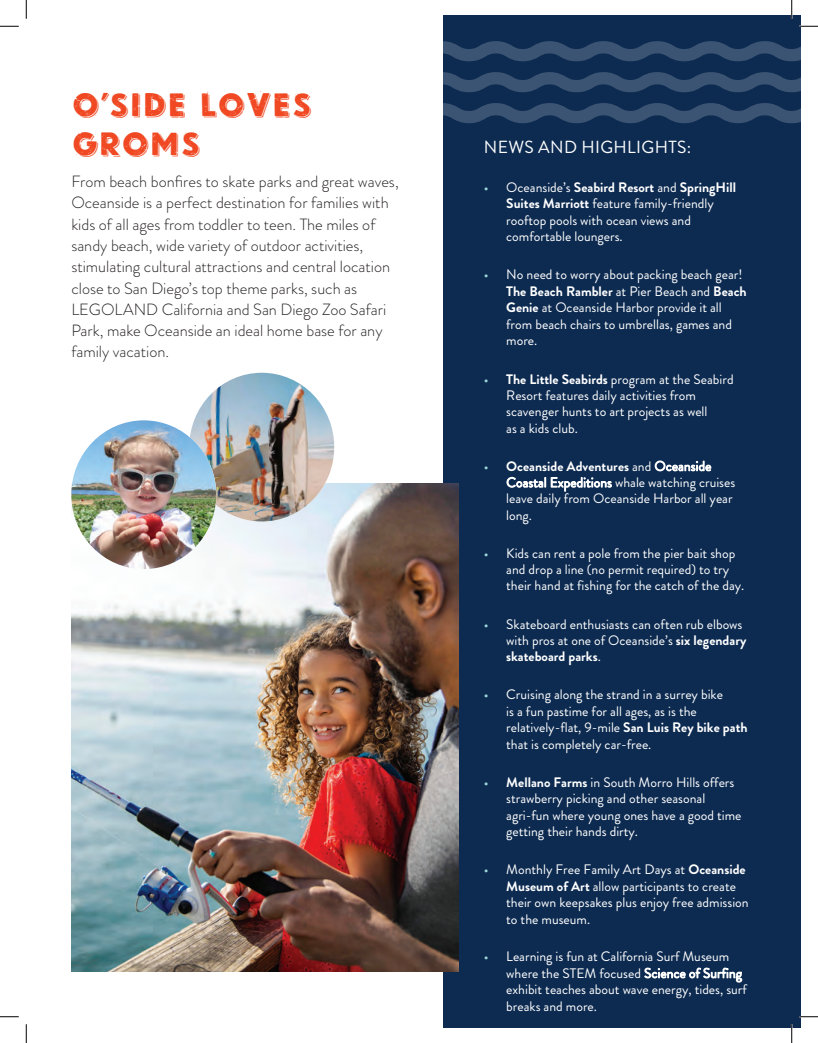
<style>
.page{position:relative;width:818px;height:1043px;background:#fff}
.page>*{position:absolute;margin:0;border:0;box-sizing:border-box;transform-origin:0 0}
.t1{font:32.5px/39px "Newcastle Combined Rusty";color:#f04822}
.t2{font:17.5px "Brandon Grotesque";letter-spacing:.02em;color:#fff}
.t3{font:300 16.25px/21.2px "Brandon Grotesque";color:#231f20}
.t4{font:13.75px/16.5px "Brandon Grotesque";color:#fff}
.s1{color:#9dd8d9}
.s2{font-weight:700}
</style>
<div class="page">
<div style="left:442px;top:15px;width:358px;height:1013px;background:#0d2b51"></div>
<svg style="left:442px;top:40px;width:358px;height:21px"></svg>
<svg style="left:442px;top:71px;width:358px;height:21px"></svg>
<svg style="left:442px;top:102px;width:358px;height:21px"></svg>
<img style="left:71px;top:483px;width:387px;height:488px">
<img style="left:194px;top:373px;width:140px;height:148px">
<img style="left:71px;top:420px;width:145px;height:149px">
<svg style="left:0;top:25px;width:19px;height:2px"></svg>
<svg style="left:799px;top:25px;width:19px;height:2px"></svg>
<svg style="left:0;top:1016px;width:19px;height:1px"></svg>
<svg style="left:799px;top:1015px;width:19px;height:2px"></svg>
<svg style="left:25px;top:0;width:2px;height:19px"></svg>
<svg style="left:25px;top:1024px;width:2px;height:18px"></svg>
<svg style="left:790px;top:0;width:2px;height:19px"></svg>
<svg style="left:790px;top:1024px;width:2px;height:18px"></svg>
<h1 class="t1" style="left:71px;top:85px;width:242px">O’SIDE LOVES<br>GROMS</h1>
<p class="t3" style="left:71px;top:171px;width:329px">From beach bonfires to skate parks and great waves, Oceanside is a perfect destination for families with kids of all ages from toddler to teen. The miles of sandy beach, wide variety of outdoor activities, stimulating cultural attractions and central location close to San Diego’s top theme parks, such as LEGOLAND California and San Diego Zoo Safari Park, make Oceanside an ideal home base for any family vacation.</p>
<p class="t2" style="left:484px;top:135px;width:209px">NEWS AND HIGHLIGHTS:</p>
<p class="t4" style="left:506px;top:179px;width:231px;text-indent:-22px"><span class="s1">•</span> Oceanside’s <span class="s2">Seabird Resort</span> and <span class="s2">SpringHill Suites Marriott</span> feature family-friendly rooftop pools with ocean views and comfortable loungers.</p>
<p class="t4" style="left:506px;top:267px;width:242px;text-indent:-22px"><span class="s1">•</span> No need to worry about packing beach gear!<br><span class="s2">The Beach Rambler</span> at Pier Beach and <span class="s2">Beach Genie</span> at Oceanside Harbor provide it all from beach chairs to umbrellas, games and more.</p>
<p class="t4" style="left:506px;top:371px;width:229px;text-indent:-22px"><span class="s1">•</span> <span class="s2">The Little Seabirds</span> program at the Seabird Resort features daily activities from scavenger hunts to art projects as well<br>as a kids club.</p>
<p class="t4" style="left:506px;top:458px;width:230px;text-indent:-22px"><span class="s1">•</span> <span class="s2">Oceanside Adventures</span> and Oceanside<br>Coastal Expeditions whale watching cruises leave daily from Oceanside Harbor all year long.</p>
<p class="t4" style="left:506px;top:545px;width:239px;text-indent:-22px"><span class="s1">•</span> Kids can rent a pole from the pier bait shop and drop a line (no permit required) to try their hand at fishing for the catch of the day.</p>
<p class="t4" style="left:506px;top:616px;width:242px;text-indent:-22px"><span class="s1">•</span> Skateboard enthusiasts can often rub elbows with pros at one of Oceanside’s <span class="s2">six legendary skateboard parks</span>.</p>
<p class="t4" style="left:506px;top:686px;width:243px;text-indent:-22px"><span class="s1">•</span> Cruising along the strand in a surrey bike<br>is a fun pastime for all ages, as is the relatively-flat, 9-mile <span class="s2">San Luis Rey bike path </span>that is completely car-free.</p>
<p class="t4" style="left:506px;top:774px;width:237px;text-indent:-22px"><span class="s1">•</span> <span class="s2">Mellano Farms</span> in South Morro Hills offers strawberry picking and other seasonal agri-fun where young ones have a good time getting their hands dirty.</p>
<p class="t4" style="left:506px;top:861px;width:244px;text-indent:-22px"><span class="s1">•</span> Monthly Free Family Art Days at <span class="s2">Oceanside Museum of Art</span> allow participants to create their own keepsakes plus enjoy free admission to the museum.</p>
<p class="t4" style="left:506px;top:948px;width:242px;text-indent:-22px"><span class="s1">•</span> Learning is fun at California Surf Museum where the STEM focused Science of Surfing exhibit teaches about wave energy, tides, surf breaks and more.</p>
</div>
